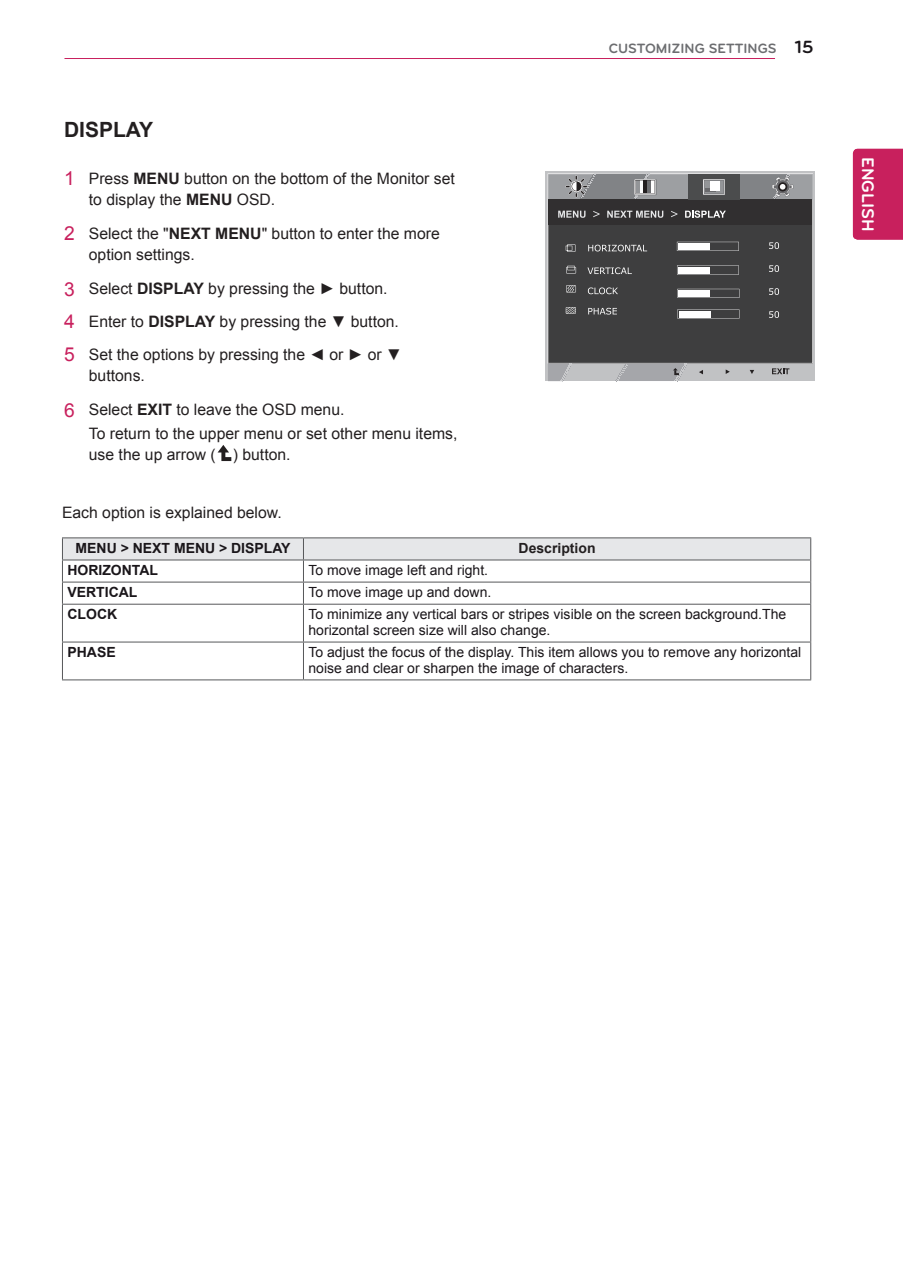
<style>
.page{position:relative;width:903px;height:1275px;background:#fff}
.page>*{position:absolute;margin:0;border:0;box-sizing:border-box;transform-origin:0 0}
.t1{font:700 21px "Arial";color:#231f20}
.t2{font:700 21px "Bryant LG";color:#fff}
.t3{font:700 18.38px "Bryant LG";color:#1a161a}
.t4{font:700 17.5px "Bryant LG";color:#fff}
.t5{font:15.75px/21px "Arial";color:#231f20}
.t6{font:14px/15.8px "Arial";color:#1a161a}
.t7{font:700 14px "Arial";color:#1a161a}
.t8{font:700 14px "Bryant LG";color:#6c6d70}
.t9{font:700 14px "Arial";color:#231f20}
.s1{font-size:19.25px;color:#c8205d}
.s2{font-weight:700}
</style>
<div class="page">
<hr style="left:64px;top:58px;width:711px;height:1px;background:#c8205d">
<div style="left:853px;top:149px;width:50px;height:91px;background:#c8205d"></div>
<svg style="left:218px;top:445px;width:13px;height:16px"></svg>
<hr style="left:62px;top:537px;width:241px;height:1px;background:#57585a">
<hr style="left:303px;top:604px;width:508px;height:1px;background:#57585a">
<hr style="left:303px;top:642px;width:508px;height:1px;background:#57585a">
<hr style="left:303px;top:679px;width:508px;height:1px;background:#57585a">
<hr style="left:810px;top:605px;width:1px;height:37px;background:#57585a">
<hr style="left:810px;top:642px;width:1px;height:37px;background:#57585a">
<hr style="left:303px;top:537px;width:508px;height:1px;background:#57585a">
<svg style="left:62px;top:538px;width:749px;height:66px"></svg>
<hr style="left:62px;top:679px;width:241px;height:1px;background:#57585a">
<hr style="left:62px;top:604px;width:241px;height:1px;background:#57585a">
<hr style="left:62px;top:605px;width:1px;height:37px;background:#57585a">
<hr style="left:303px;top:605px;width:1px;height:37px;background:#57585a">
<hr style="left:62px;top:642px;width:241px;height:1px;background:#57585a">
<hr style="left:62px;top:642px;width:1px;height:37px;background:#57585a">
<hr style="left:303px;top:642px;width:1px;height:37px;background:#57585a">
<div style="left:545px;top:171px;width:270px;height:210px;background:#c1c2c4"></div>
<div style="left:548px;top:173px;width:265px;height:191px;background:#3e3e3f"></div>
<svg style="left:548px;top:364px;width:23px;height:18px"></svg>
<svg style="left:616px;top:364px;width:71px;height:18px"></svg>
<svg style="left:699px;top:370px;width:4px;height:4px"></svg>
<svg style="left:726px;top:369px;width:4px;height:5px"></svg>
<svg style="left:750px;top:370px;width:4px;height:4px"></svg>
<svg style="left:772px;top:368px;width:17px;height:6px"></svg>
<svg style="left:677px;top:242px;width:62px;height:9px"></svg>
<div style="left:678px;top:243px;width:31px;height:7px;background:#fff"></div>
<svg style="left:677px;top:265px;width:62px;height:10px"></svg>
<div style="left:678px;top:267px;width:31px;height:6px;background:#fff"></div>
<svg style="left:677px;top:289px;width:62px;height:9px"></svg>
<div style="left:679px;top:290px;width:31px;height:7px;background:#fff"></div>
<svg style="left:677px;top:309px;width:62px;height:10px"></svg>
<div style="left:679px;top:311px;width:31px;height:6px;background:#fff"></div>
<svg style="left:588px;top:287px;width:30px;height:7px"></svg>
<svg style="left:588px;top:308px;width:29px;height:7px"></svg>
<svg style="left:587px;top:267px;width:45px;height:7px"></svg>
<svg style="left:588px;top:245px;width:59px;height:6px"></svg>
<svg style="left:566px;top:244px;width:9px;height:8px"></svg>
<svg style="left:566px;top:285px;width:10px;height:7px"></svg>
<svg style="left:566px;top:307px;width:10px;height:7px"></svg>
<svg style="left:566px;top:266px;width:10px;height:7px"></svg>
<svg style="left:548px;top:174px;width:264px;height:52px;background:#626163"></svg>
<svg style="left:769px;top:265px;width:10px;height:7px"></svg>
<svg style="left:769px;top:242px;width:10px;height:7px"></svg>
<svg style="left:769px;top:288px;width:10px;height:7px"></svg>
<svg style="left:769px;top:311px;width:10px;height:7px"></svg>
<h1 class="t1" style="left:64px;top:116px;width:91px">DISPLAY</h1>
<p class="t5" style="left:89px;top:168px;width:367px;text-indent:-25px"><span class="s1">1</span> Press <span class="s2">MEN U</span> button on the bottom of the Monitor set to display the <span class="s2">MEN U</span> OSD.</p>
<p class="t5" style="left:89px;top:223px;width:352px;text-indent:-25px"><span class="s1">2</span> Select the "<span class="s2">NEXT MEN U</span>" button to enter the more option settings.</p>
<p class="t5" style="left:64px;top:273px;width:339px;line-height:32.7px"><span class="s1">3</span> Select <span class="s2">DISPLAY</span> by pressing the ► button.<br><span class="s1">4</span> Enter to <span class="s2">DISPLAY</span> by pressing the ▼ button.<br><span class="s1">5</span> Set the options by pressing the ◄ or ► or ▼</p>
<p class="t5" style="left:64px;top:358px;width:282px;line-height:34.5px;text-indent:25px">buttons.<br><span class="s1">6</span> Select <span class="s2">EXIT</span> to leave the OSD menu.</p>
<p class="t5" style="left:89px;top:423px;width:370px">To return to the upper menu or set other menu items, use the up arrow ( ) button.</p>
<p class="t8" style="left:609px;top:40px;width:169px">CUSTOMIZING SETTINGS</p>
<p class="t3" style="left:795px;top:36px;width:20px">15</p>
<p class="t5" style="left:62px;top:502px;width:221px">Each option is explained below.</p>
<p class="t7" style="left:76px;top:539px;width:216px">MENU &gt; NEXT MENU &gt; DISPLAY</p>
<p class="t9" style="left:519px;top:539px;width:79px">Description</p>
<p class="t7" style="left:67px;top:561px;width:55px">HORIZONT</p>
<p class="t7" style="left:139px;top:561px;width:20px">AL</p>
<p class="t6" style="left:308px;top:562px;width:181px">To move image left and right.</p>
<p class="t7" style="left:67px;top:583px;width:71px">VERTICAL</p>
<p class="t6" style="left:308px;top:585px;width:184px">To move image up and down.</p>
<p class="t7" style="left:67px;top:605px;width:51px">CLOCK</p>
<p class="t6" style="left:308px;top:607px;width:479px">To minimize any vertical bars or stripes visible on the screen background.The horizontal screen size will also change.</p>
<p class="t7" style="left:67px;top:643px;width:40px">PHASE</p>
<p class="t6" style="left:308px;top:645px;width:494px">To adjust the focus of the display. This item allows you to remove any horizontal noise and clear or sharpen the image of characters.</p>
<p class="t4" style="left:879px;top:157px;width:76px;rotate:90deg">ENGLISH</p>
<h1 class="t2" style="left:883px;top:173px;width:44px;rotate:90deg">ENG</h1>
</div>
